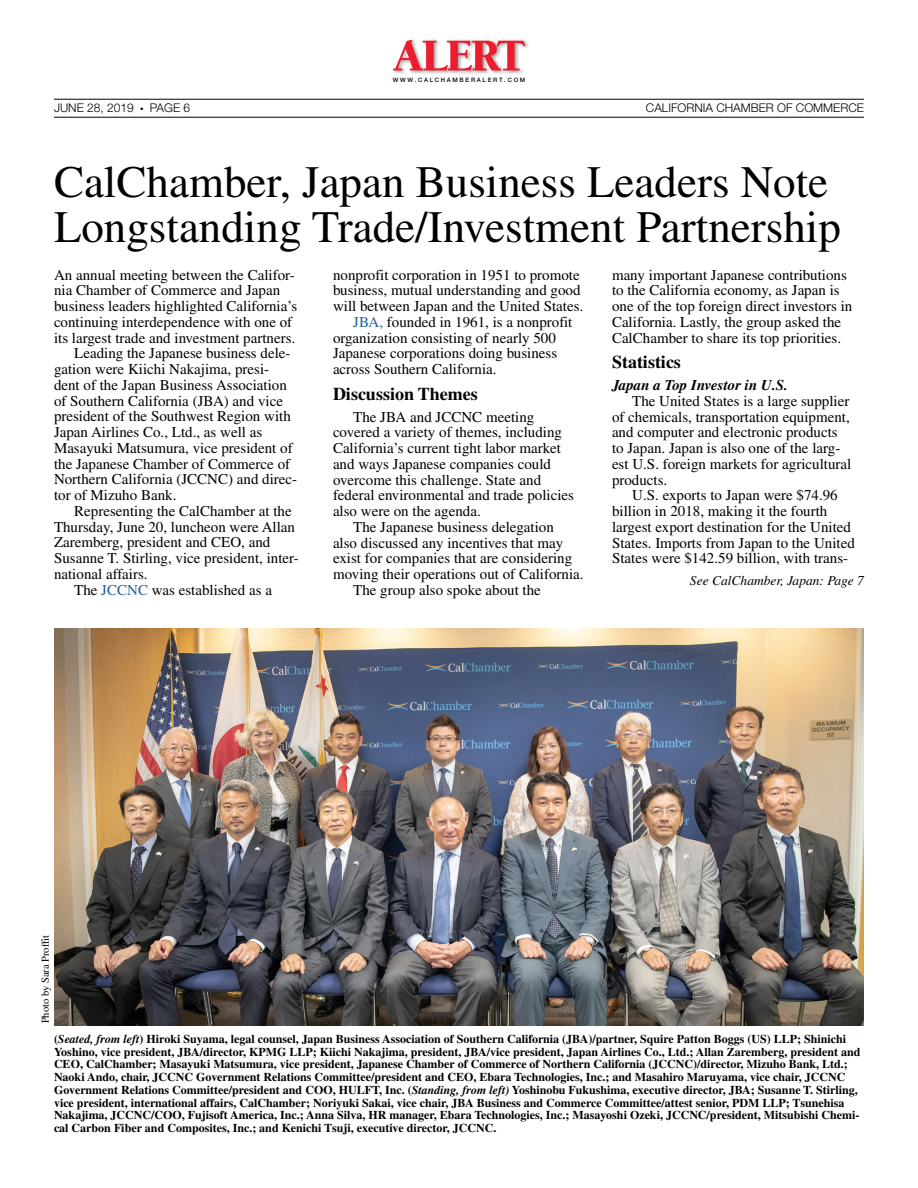
<style>
.page{position:relative;width:918px;height:1188px;background:#fff}
.page>*{position:absolute;margin:0;border:0;box-sizing:border-box;transform-origin:0 0}
.t1{font:45px/45px "Times";color:#000}
.t2{font:700 18px "Times";color:#000}
.t3{font:15px/15.8px "Times";color:#000}
.t4{font:italic 700 15px "Times";color:#000}
.t5{font:italic 13.5px "Times";color:#000}
.t6{font:700 12px/12.8px "Times";color:#000}
.t7{font:300 12px "Helvetica Neue LT Std";color:#000}
.t8{font:10.5px "Times";color:#000}
.t9{font:500 6px "Helvetica Neue LT Std";letter-spacing:.28em;color:#000}
.s1{color:#215e9e}
.s2{font-style:italic}
</style>
<div class="page">
<hr style="left:54px;top:99px;width:810px;height:1px;background:#000">
<hr style="left:54px;top:117px;width:810px;height:1px;background:#000">
<div style="left:391px;top:38px;width:139px;height:38px;background:#000;opacity:.4"></div>
<svg style="left:393px;top:40px;width:133px;height:30px"></svg>
<img style="left:54px;top:629px;width:810px;height:396px">
<p class="t9" style="left:393px;top:77px;width:134px">WWW.CALCHAMBERALERT.COM</p>
<p class="t7" style="left:54px;top:101px;width:81px">JUNE 28, 2019</p>
<p class="t7" style="left:140px;top:101px;width:51px">● PAGE 6</p>
<p class="t7" style="left:646px;top:101px;width:220px">CALIFORNIA CHAMBER OF COMMERCE</p>
<h1 class="t1" style="left:54px;top:159px;width:788px">CalChamber, Japan Business Leaders Note<br>Longstanding Trade/Investment Partnership</h1>
<p class="t3" style="left:54px;top:267px;width:242px">An annual meeting between the Califor-</p>
<p class="t3" style="left:54px;top:282px;width:228px">nia Chamber of Commerce and Japan</p>
<p class="t3" style="left:54px;top:298px;width:245px">business leaders highlighted California’s</p>
<p class="t3" style="left:54px;top:314px;width:240px">continuing interdependence with one of</p>
<p class="t3" style="left:54px;top:330px;width:243px">its largest trade and investment partners.</p>
<p class="t3" style="left:74px;top:345px;width:218px">Leading the Japanese business dele-</p>
<p class="t3" style="left:54px;top:361px;width:217px">gation were Kiichi Nakajima, presi-</p>
<p class="t3" style="left:54px;top:377px;width:234px">dent of the Japan Business Association</p>
<p class="t3" style="left:54px;top:393px;width:231px">of Southern California (JBA) and vice</p>
<p class="t3" style="left:54px;top:408px;width:238px">president of the Southwest Region with</p>
<p class="t3" style="left:54px;top:424px;width:210px">Japan Airlines Co., Ltd., as well as</p>
<p class="t3" style="left:54px;top:440px;width:240px">Masayuki Matsumura, vice president of</p>
<p class="t3" style="left:54px;top:456px;width:238px">the Japanese Chamber of Commerce of</p>
<p class="t3" style="left:54px;top:471px;width:245px">Northern California (JCCNC) and direc-</p>
<p class="t3" style="left:54px;top:487px;width:124px">tor of Mizuho Bank.</p>
<p class="t3" style="left:74px;top:503px;width:219px">Representing the CalChamber at the</p>
<p class="t3" style="left:54px;top:519px;width:243px">Thursday, June 20, luncheon were Allan</p>
<p class="t3" style="left:54px;top:534px;width:218px">Zaremberg, president and CEO, and</p>
<p class="t3" style="left:54px;top:550px;width:246px">Susanne T. Stirling, vice president, inter-</p>
<p class="t3" style="left:54px;top:566px;width:95px">national affairs.</p>
<p class="t3" style="left:74px;top:582px;width:199px">The <span class="s1">JCCNC</span> was established as a</p>
<p class="t3" style="left:333px;top:267px;width:248px">nonprofit corporation in 1951 to promote</p>
<p class="t3" style="left:333px;top:282px;width:249px">business, mutual understanding and good</p>
<p class="t3" style="left:333px;top:298px;width:252px">will between Japan and the United States.</p>
<p class="t3" style="left:353px;top:314px;width:221px"><span class="s1">JBA,</span> founded in 1961, is a nonprofit</p>
<p class="t3" style="left:333px;top:330px;width:224px">organization consisting of nearly 500</p>
<p class="t3" style="left:333px;top:345px;width:226px">Japanese corporations doing business</p>
<p class="t3" style="left:333px;top:361px;width:165px">across Southern California.</p>
<p class="t2" style="left:333px;top:383px;width:146px">Discussion Themes</p>
<p class="t3" style="left:333px;top:409px;width:243px;text-indent:20px">The JBA and JCCNC meeting covered a variety of themes, including California’s current tight labor market and ways Japanese companies could overcome this challenge. State and federal environmental and trade policies also were on the agenda.</p>
<p class="t3" style="left:353px;top:519px;width:202px">The Japanese business delegation</p>
<p class="t3" style="left:333px;top:535px;width:232px">also discussed any incentives that may</p>
<p class="t3" style="left:333px;top:550px;width:241px">exist for companies that are considering</p>
<p class="t3" style="left:333px;top:566px;width:252px">moving their operations out of California.</p>
<p class="t3" style="left:353px;top:582px;width:189px">The group also spoke about the</p>
<p class="t3" style="left:612px;top:267px;width:242px">many important Japanese contributions to the California economy, as Japan is one of the top foreign direct investors in California. Lastly, the group asked the CalChamber to share its top priorities.</p>
<p class="t2" style="left:612px;top:352px;width:70px">Statistics</p>
<p class="t4" style="left:612px;top:376px;width:177px">Japan a Top Investor in U.S.</p>
<p class="t3" style="left:612px;top:393px;width:241px;text-indent:20px">The United States is a large supplier of chemicals, transportation equipment, and computer and electronic products to Japan. Japan is also one of the larg&shy;est U.S. foreign markets for agricultural products.</p>
<p class="t3" style="left:612px;top:487px;width:244px;text-indent:20px">U.S. exports to Japan were $74.96 billion in 2018, making it the fourth largest export destination for the United States. Imports from Japan to the United States were $142.59 billion, with trans-</p>
<p class="t5" style="left:690px;top:573px;width:176px">See CalChamber, Japan: Page 7</p>
<p class="t8" style="left:39px;top:1023px;width:90px;rotate:-90deg">Photo by Sara Proffit</p>
<p class="t6" style="left:54px;top:1032px;width:808px">(<span class="s2">Seated, from left</span>) Hiroki Suyama, legal counsel, Japan Business Association of Southern California (JBA)/partner, Squire Patton Boggs (US) LLP; Shinichi Yoshino, vice president, JBA/director, KPMG LLP; Kiichi Nakajima, president, JBA/vice president, Japan Airlines Co., Ltd.; Allan Zaremberg, president and CEO, CalChamber; Masayuki Matsumura, vice president, Japanese Chamber of Commerce of Northern California (JCCNC)/director, Mizuho Bank, Ltd.; Naoki Ando, chair, JCCNC Government Relations Committee/president and CEO, Ebara Technologies, Inc.; and Masahiro Maruyama, vice chair, JCCNC Government Relations Committee/president and COO, HULFT, Inc. (<span class="s2">Standing, from left)</span> Yoshinobu Fukushima, executive director, JBA; Susanne T. Stirling, vice president, international affairs, CalChamber; Noriyuki Sakai, vice chair, JBA Business and Commerce Committee/attest senior, PDM LLP; Tsunehisa Nakajima, JCCNC/COO, Fujisoft America, Inc.; Anna Silva, HR manager, Ebara Technologies, Inc.; Masayoshi Ozeki, JCCNC/president, Mitsubishi Chemi&shy;cal Carbon Fiber and Composites, Inc.; and Kenichi Tsuji, executive director, JCCNC.</p>
</div>
